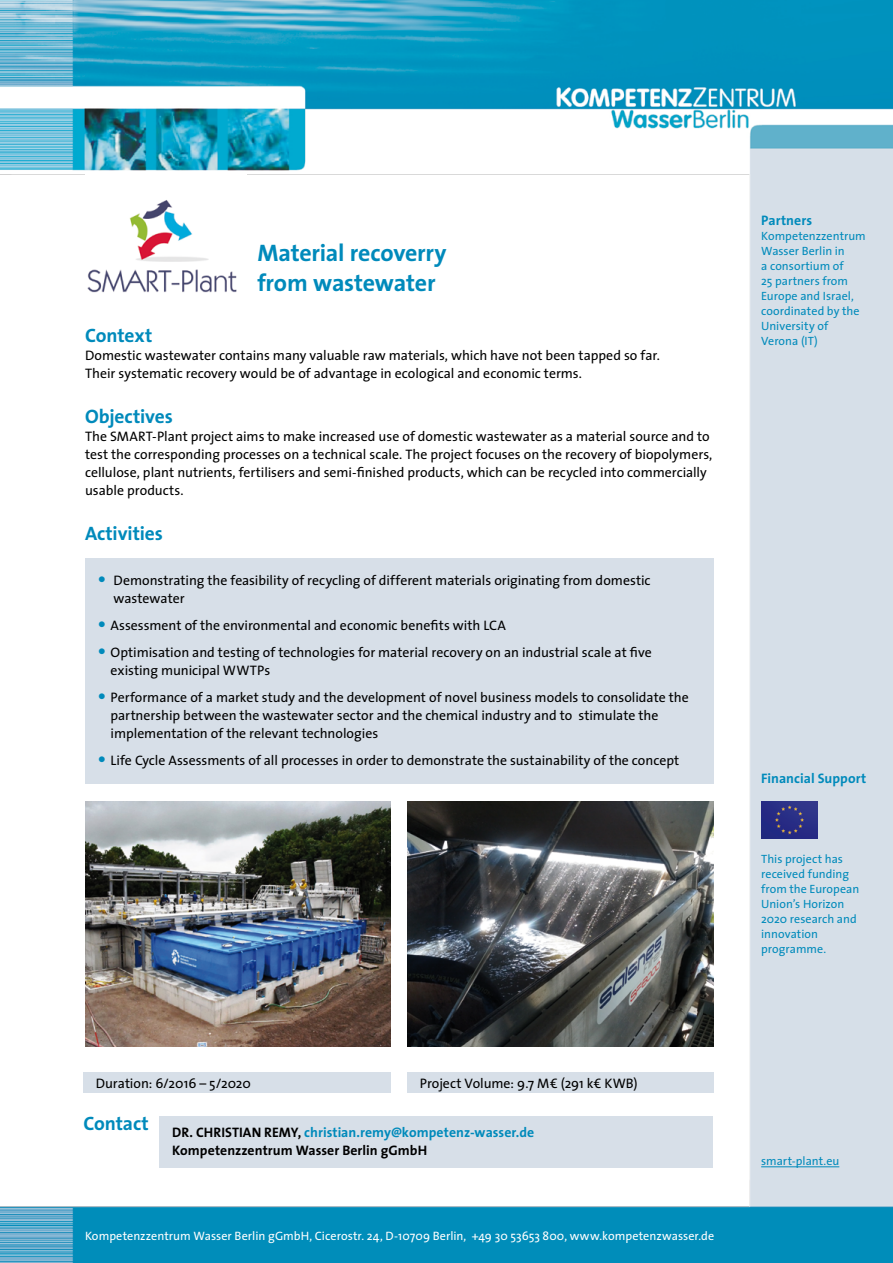
<style>
.page{position:relative;width:893px;height:1263px;background:#fff}
.page>*{position:absolute;margin:0;border:0;box-sizing:border-box;transform-origin:0 0}
.t1{font:700 24px/30px "The Sans";letter-spacing:-.01em;color:#008abb}
.t2{font:700 19.5px "The Sans";letter-spacing:-.005em;color:#008abb}
.t3{font:13.8px/18px "The Sans";color:#000}
.t4{font:700 13.8px/18px "The Sans";letter-spacing:.005em;color:#000}
.t5{font:700 13.8px "The Sans";color:#008abb}
.t6{font:12.15px "The Sans";color:#fff}
.t7{font:12px/15px "The Sans";letter-spacing:.005em;color:#008abb}
.s1{font-weight:700;font-size:19.5px;color:#008abb}
.s2{color:#008abb}
</style>
<div class="page">
<img style="left:0;top:0;width:893px;height:1263px">
<div style="left:83px;top:1073px;width:307px;height:20px;background:#d7dfe8"></div>
<div style="left:407px;top:1073px;width:306px;height:20px;background:#d7dfe8"></div>
<div style="left:159px;top:1116px;width:554px;height:51px;background:#d7dfe8"></div>
<img style="left:407px;top:801px;width:306px;height:245px">
<img style="left:85px;top:801px;width:306px;height:245px">
<div style="left:85px;top:558px;width:628px;height:225px;background:#d7dfe8"></div>
<img style="left:85px;top:172px;width:161px;height:143px">
<img style="left:761px;top:801px;width:57px;height:38px">
<hr style="left:761px;top:1166px;width:78px;height:1px;background:#008abb">
<h1 class="t1" style="left:257px;top:237px;width:191px">Material recoverry from wastewater</h1>
<h2 class="t2" style="left:85px;top:319px;width:69px">Context</h2>
<p class="t3" style="left:85px;top:346px;width:576px">Domestic wastewater contains many valuable raw materials, which have not been tapped so far.<br>Their systematic recovery would be of advantage in ecological and economic terms.</p>
<h2 class="t2" style="left:85px;top:400px;width:89px">Objectives</h2>
<p class="t3" style="left:85px;top:427px;width:629px">The SMART-Plant project aims to make increased use of domestic wastewater as a material source and to test the corresponding processes on a technical scale. The project focuses on the recovery of biopolymers, cellulose, plant nutrients, fertilisers and semi-finished products, which can be recycled into commercially usable products.</p>
<h2 class="t2" style="left:85px;top:517px;width:79px">Activities</h2>
<p class="t3" style="left:114px;top:571px;width:538px;text-indent:-16px"><span class="s1">•</span> Demonstrating the feasibility of recycling of different materials originating from domestic wastewater</p>
<p class="t3" style="left:98px;top:616px;width:410px"><span class="s1">•</span> Assessment of the environmental and economic benefits with LCA</p>
<p class="t3" style="left:111px;top:643px;width:543px;text-indent:-13px"><span class="s1">•</span> Optimisation and testing of technologies for material recovery on an industrial scale at five existing municipal WWTPs</p>
<p class="t3" style="left:111px;top:688px;width:580px;text-indent:-13px"><span class="s1">•</span> Performance of a market study and the development of novel business models to consolidate the partnership between the wastewater sector and the chemical industry and to stimulate the implementation of the relevant technologies</p>
<p class="t3" style="left:98px;top:751px;width:583px"><span class="s1">•</span> Life Cycle Assessments of all processes in order to demonstrate the sustainability of the concept</p>
<p class="t5" style="left:761px;top:209px;width:53px">Partners</p>
<p class="t7" style="left:761px;top:228px;width:106px">Kompetenzzentrum<br>Wasser Berlin in<br>a consortium of<br>25 partners from<br>Europe and Israel, coordinated by the<br>University of<br>Verona (IT)</p>
<p class="t5" style="left:761px;top:767px;width:107px">Financial Support</p>
<p class="t7" style="left:761px;top:851px;width:100px">This project has received funding from the European<br>Union’s Horizon<br>2020 research and innovation programme.</p>
<p class="t3" style="left:96px;top:1074px;width:157px">Duration: 6/2016 – 5/2020</p>
<p class="t3" style="left:420px;top:1074px;width:219px">Project Volume: 9.7 M€ (291 k€ KWB)</p>
<p class="t4" style="left:172px;top:1123px;width:364px;text-indent:-89px"><sup>Contact</sup> Dr. Christian Remy, <span class="s2">christian.remy@kompetenz-wasser.de<br></span>Kompetenzzentrum Wasser Berlin gGmbH</p>
<p class="t6" style="left:85px;top:1226px;width:631px">Kompetenzzentrum Wasser Berlin gGmbH, Cicerostr. 24, D-10709 Berlin, +49 30 53653 800, www.kompetenzwasser.de</p>
<p class="t7" style="left:761px;top:1153px;width:80px">smart-plant.eu</p>
</div>
